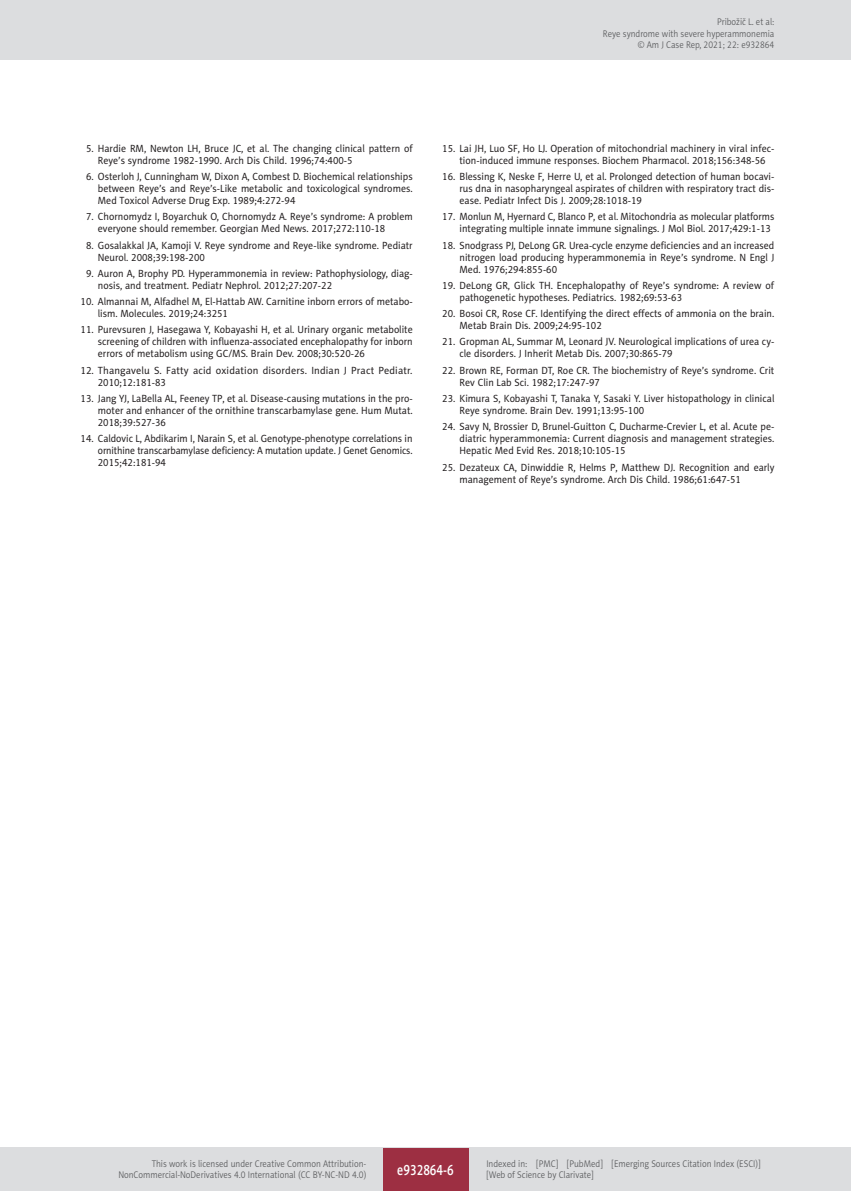
<style>
.page{position:relative;width:851px;height:1191px;background:#fff}
.page>*{position:absolute;margin:0;border:0;box-sizing:border-box;transform-origin:0 0}
.t1{font:15px "Naomi Sans EFN Medium";color:#fff;scale:.8 1}
.AJCR_Referencje_punk{font:10.5px/12px "Naomi Sans EFN";color:#231f20;scale:.95 1}
.AJCR_Referencje_punk-2{font:10.5px/12px "Naomi Sans EFN";color:#231f20;text-align:justify;scale:.94 1}
.AJCR_Referencje_punk-3{font:10.5px/12px "Naomi Sans EFN";color:#231f20}
.t2{font:9.75px/11.2px "Naomi Sans EFN Light";color:#57585a;text-align:right;scale:.9 1}
</style>
<div class="page">
<div style="left:0;top:0;width:850px;height:60px;background:#dcdddf"></div>
<div style="left:0;top:1148px;width:850px;height:43px;background:#dcdddf"></div>
<div style="left:383px;top:1147px;width:85px;height:43px;background:#9d2f42"></div>
<p class="t2" style="left:603px;top:16px;width:192px">Pribožič L. et al:<br>Reye syndrome with severe hyperammonemia © Am J Case Rep, 2021; 22: e932864</p>
<p class="AJCR_Referencje_punk" style="left:98px;top:142px;width:333px;text-indent:-12px">5. Hardie RM, Newton LH, Bruce JC, et al. The changing clinical pattern of<br>Reye’s syndrome 1982-1990. Arch Dis Child. 1996;74:400-5</p>
<p class="AJCR_Referencje_punk" style="left:98px;top:171px;width:333px;text-align:justify;text-indent:-12px">6. Osterloh J, Cunningham W, Dixon A, Combest D. Biochemical relationships between Reye’s and Reye’s-Like metabolic and toxicological syndromes.<br>Med Toxicol Adverse Drug Exp. 1989;4:272-94</p>
<p class="AJCR_Referencje_punk" style="left:98px;top:211px;width:333px;text-indent:-12px">7. Chornomydz I, Boyarchuk O, Chornomydz A. Reye’s syndrome: A problem everyone should remember. Georgian Med News. 2017;272:110-18</p>
<p class="AJCR_Referencje_punk" style="left:98px;top:239px;width:333px;text-indent:-12px">8. Gosalakkal JA, Kamoji V. Reye syndrome and Reye-like syndrome. Pediatr<br>Neurol. 2008;39:198-200</p>
<p class="AJCR_Referencje_punk" style="left:98px;top:267px;width:333px;text-indent:-12px">9. Auron A, Brophy PD. Hyperammonemia in review: Pathophysiology, diag&shy;nosis, and treatment. Pediatr Nephrol. 2012;27:207-22</p>
<p class="AJCR_Referencje_punk" style="left:98px;top:296px;width:333px;text-indent:-17px">10. Almannai M, Alfadhel M, El-Hattab AW. Carnitine inborn errors of metabo&shy;lism. Molecules. 2019;24:3251</p>
<p class="AJCR_Referencje_punk" style="left:98px;top:324px;width:333px;text-align:justify;text-indent:-17px">11. Purevsuren J, Hasegawa Y, Kobayashi H, et al. Urinary organic metabolite screening of children with influenza-associated encephalopathy for inborn errors of metabolism using GC/MS. Brain Dev. 2008;30:520-26</p>
<p class="AJCR_Referencje_punk-3" style="left:98px;top:364px;width:316px;text-indent:-17px">12. Thangavelu S. Fatty acid oxidation disorders. Indian J Pract Pediatr.<br>2010;12:181-83</p>
<p class="AJCR_Referencje_punk" style="left:98px;top:392px;width:333px;text-align:justify;text-indent:-17px">13. Jang YJ, LaBella AL, Feeney TP, et al. Disease-causing mutations in the pro&shy;moter and enhancer of the ornithine transcarbamylase gene. Hum Mutat.<br>2018;39:527-36</p>
<p class="AJCR_Referencje_punk-2" style="left:98px;top:433px;width:336px;text-indent:-17px">14. Caldovic L, Abdikarim I, Narain S, et al. Genotype-phenotype correlations in ornithine transcarbamylase deficiency: A mutation update. J Genet Genomics.<br>2015;42:181-94</p>
<p class="AJCR_Referencje_punk" style="left:459px;top:142px;width:333px;text-indent:-17px">15. Lai JH, Luo SF, Ho LJ. Operation of mitochondrial machinery in viral infec&shy;tion-induced immune responses. Biochem Pharmacol. 2018;156:348-56</p>
<p class="AJCR_Referencje_punk" style="left:459px;top:171px;width:333px;text-align:justify;text-indent:-17px">16. Blessing K, Neske F, Herre U, et al. Prolonged detection of human bocavi&shy;rus dna in nasopharyngeal aspirates of children with respiratory tract dis&shy;ease. Pediatr Infect Dis J. 2009;28:1018-19</p>
<p class="AJCR_Referencje_punk-2" style="left:459px;top:211px;width:336px;text-indent:-17px">17. Monlun M, Hyernard C, Blanco P, et al. Mitochondria as molecular platforms integrating multiple innate immune signalings. J Mol Biol. 2017;429:1-13</p>
<p class="AJCR_Referencje_punk-2" style="left:459px;top:239px;width:336px;text-indent:-17px">18. Snodgrass PJ, DeLong GR. Urea-cycle enzyme deficiencies and an increased nitrogen load producing hyperammonemia in Reye’s syndrome. N Engl J Med. 1976;294:855-60</p>
<p class="AJCR_Referencje_punk" style="left:459px;top:279px;width:332px;text-indent:-17px">19. DeLong GR, Glick TH. Encephalopathy of Reye’s syndrome: A review of pathogenetic hypotheses. Pediatrics. 1982;69:53-63</p>
<p class="AJCR_Referencje_punk" style="left:459px;top:308px;width:333px;text-indent:-17px">20. Bosoi CR, Rose CF. Identifying the direct effects of ammonia on the brain.<br>Metab Brain Dis. 2009;24:95-102</p>
<p class="AJCR_Referencje_punk" style="left:459px;top:336px;width:333px;text-indent:-17px">21. Gropman AL, Summar M, Leonard JV. Neurological implications of urea cy&shy;cle disorders. J Inherit Metab Dis. 2007;30:865-79</p>
<p class="AJCR_Referencje_punk" style="left:459px;top:364px;width:333px;text-indent:-17px">22. Brown RE, Forman DT, Roe CR. The biochemistry of Reye’s syndrome. Crit<br>Rev Clin Lab Sci. 1982;17:247-97</p>
<p class="AJCR_Referencje_punk" style="left:459px;top:392px;width:333px;text-indent:-17px">23. Kimura S, Kobayashi T, Tanaka Y, Sasaki Y. Liver histopathology in clinical<br>Reye syndrome. Brain Dev. 1991;13:95-100</p>
<p class="AJCR_Referencje_punk" style="left:459px;top:421px;width:333px;text-align:justify;text-indent:-17px">24. Savy N, Brossier D, Brunel-Guitton C, Ducharme-Crevier L, et al. Acute pe&shy;diatric hyperammonemia: Current diagnosis and management strategies.<br>Hepatic Med Evid Res. 2018;10:105-15</p>
<p class="AJCR_Referencje_punk" style="left:459px;top:461px;width:333px;text-indent:-17px">25. Dezateux CA, Dinwiddie R, Helms P, Matthew DJ. Recognition and early management of Reye’s syndrome. Arch Dis Child. 1986;61:647-51</p>
<p class="t2" style="left:118px;top:1158px;width:277px">This work is licensed under Creative Common Attribution-<br>NonCommercial-NoDerivatives 4.0 International (CC BY-NC-ND 4.0)</p>
<h1 class="t1" style="left:397px;top:1160px;width:72px">e932864-6</h1>
<p class="t2" style="left:486px;top:1158px;width:306px;text-align:left">Indexed in: [PMC] [PubMed] [Emerging Sources Citation Index (ESCI)] [Web of Science by Clarivate]</p>
</div>
